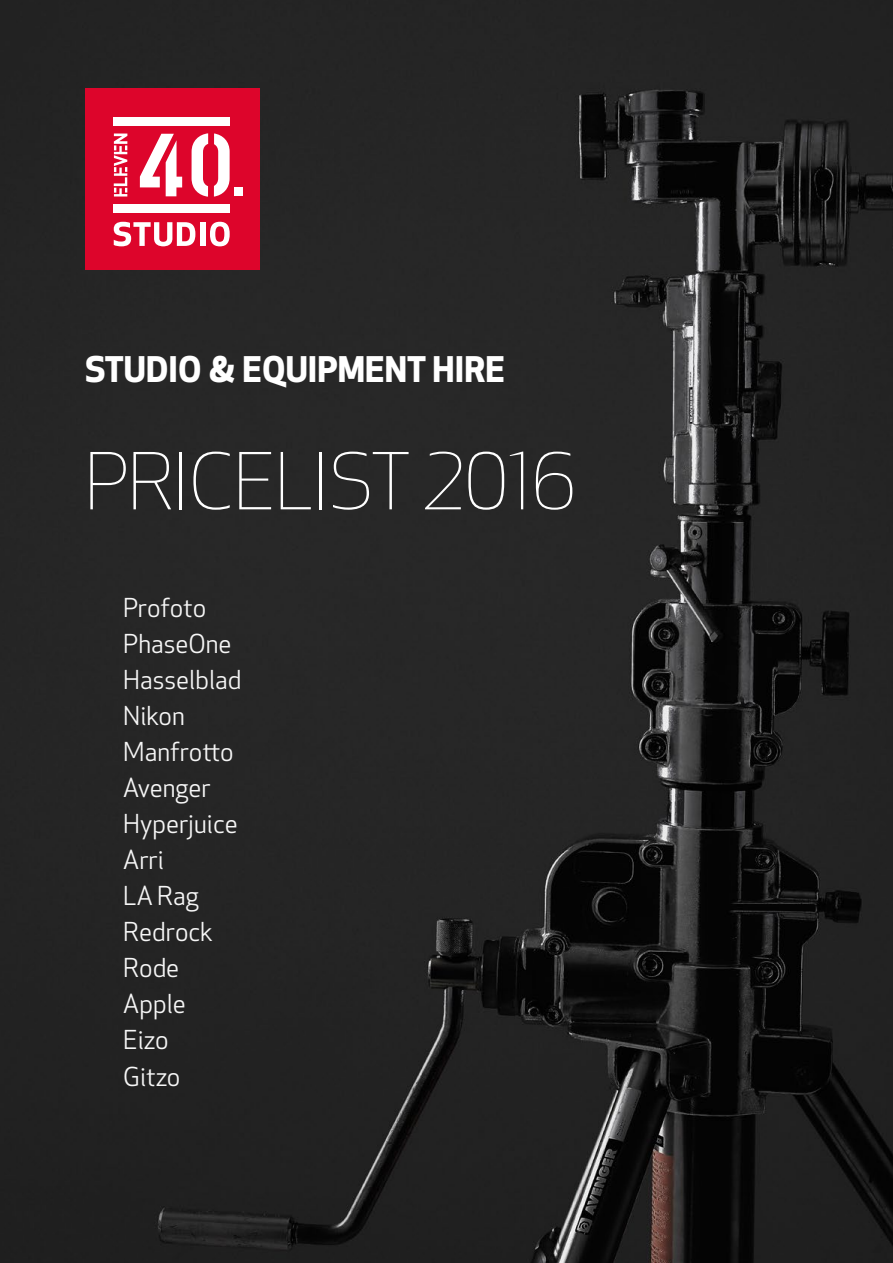
<style>
.page{position:relative;width:893px;height:1263px;background:#fff}
.page>*{position:absolute;margin:0;border:0;box-sizing:border-box;transform-origin:0 0}
.t1{font:300 76.5px "Apex New";color:#fff}
.t2{font:700 34.5px "Apex New";letter-spacing:.005em;color:#fff}
.t3{font:25.5px/36px "Apex New";color:#f6f6f6}
</style>
<div class="page">
<img style="left:0;top:0;width:893px;height:1263px">
<div style="left:85px;top:89px;width:175px;height:181px;background:#dd052b"></div>
<svg style="left:139px;top:133px;width:44px;height:63px"></svg>
<svg style="left:192px;top:133px;width:38px;height:64px"></svg>
<div style="left:234px;top:187px;width:8px;height:9px;background:#fff"></div>
<svg style="left:113px;top:133px;width:14px;height:64px"></svg>
<div style="left:114px;top:117px;width:116px;height:9px;background:#fff"></div>
<div style="left:114px;top:204px;width:116px;height:9px;background:#fff"></div>
<svg style="left:113px;top:222px;width:83px;height:25px"></svg>
<div style="left:200px;top:222px;width:5px;height:24px;background:#fff"></div>
<svg style="left:210px;top:222px;width:20px;height:25px"></svg>
<h2 class="t2" style="left:85px;top:345px;width:421px">STUDIO &amp; EQUIPMENT HIRE</h2>
<h1 class="t1" style="left:85px;top:434px;width:492px">PRICELIST 2016</h1>
<p class="t3" style="left:123px;top:590px;width:120px">Profoto<br>PhaseOne<br>Hasselblad<br>Nikon<br>Manfrotto<br>Avenger<br>Hyperjuice<br>Arri<br>LA Rag<br>Redrock<br>Rode<br>Apple<br>Eizo<br>Gitzo</p>
</div>
